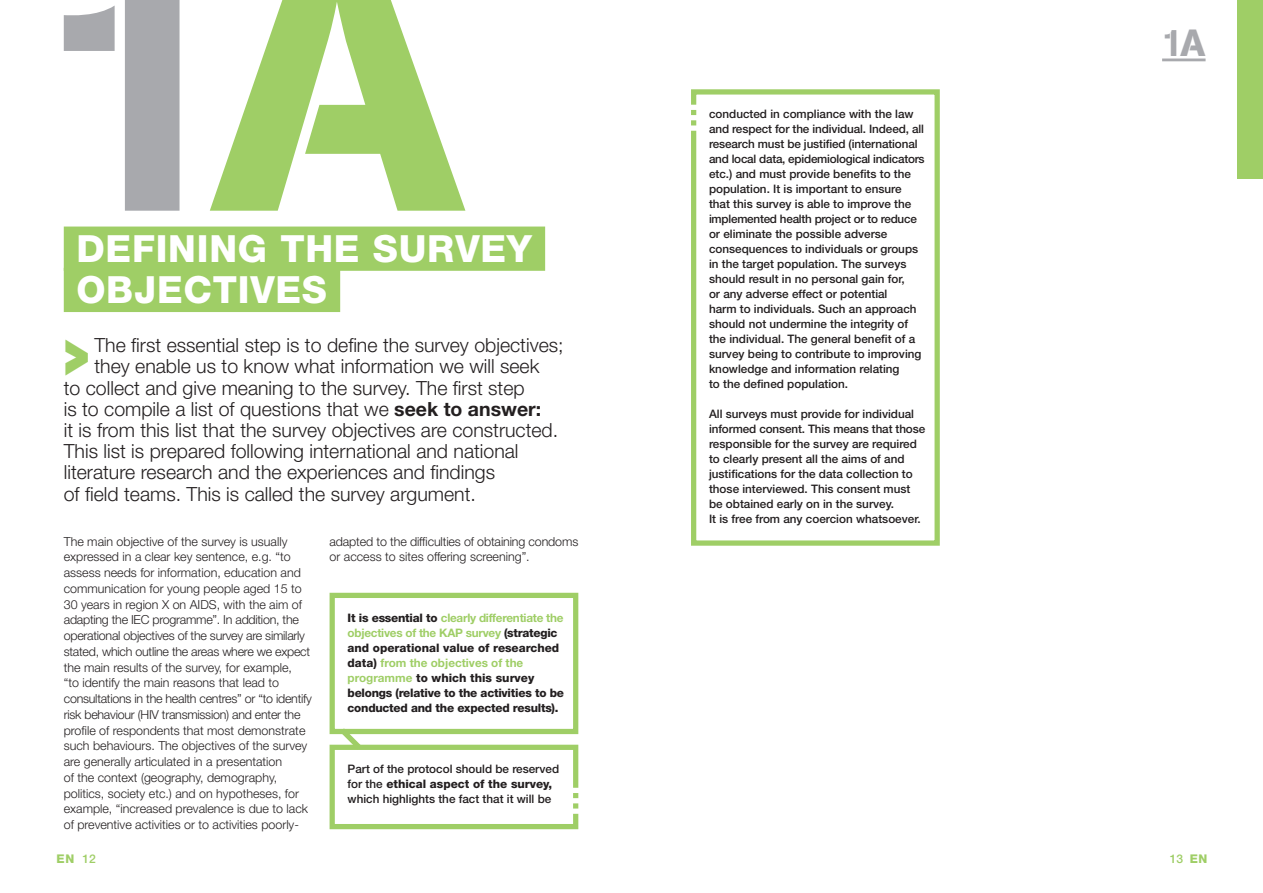
<style>
.page{position:relative;width:1263px;height:893px;background:#fff}
.page>*{position:absolute;margin:0;border:0;box-sizing:border-box;transform-origin:0 0}
.t1{font:341.25px "AG Book Stencil";color:#a8a9ad;scale:1.11 1}
.t2{font:900 49.8px "Interstate";color:#9fce66}
.t3{font:800 37.5px/41.2px "Helvetica Neue";letter-spacing:.02em;color:#fff}
.t4{font:37.5px "AG Book Stencil";color:#a8a9ad}
.t5{font:300 19.5px "Helvetica Neue";color:#231f20}
.t6{font:300 12.45px/15.8px "Helvetica Neue";color:#231f20}
.t7{font:800 12px "Helvetica Neue";color:#9fce66}
.t8{font:500 12px "Helvetica Neue";color:#9fce66}
.t9{font:500 11.7px/15px "Helvetica Neue";color:#231f20}
.t10{font:800 11.7px/15px "Helvetica Neue";letter-spacing:-.02em;color:#231f20}
.s1{font-size:379.2px;color:#9fce66}
.s2{font-weight:700}
.s3{font-weight:700;color:#9fce66}
.s4{font-weight:800}
.s5{font-weight:500}
</style>
<div class="page">
<div style="left:1237px;top:0;width:26px;height:179px;background:#9fce66"></div>
<hr style="left:1162px;top:59px;width:43px;height:2px;background:#a8a9ad">
<div style="left:64px;top:227px;width:481px;height:44px;background:#9fce66"></div>
<div style="left:64px;top:268px;width:276px;height:44px;background:#9fce66"></div>
<div style="left:691px;top:89px;width:249px;height:457px;border:5px solid #9fce66"></div>
<div style="left:330px;top:593px;width:248px;height:141px;border:5px solid #9fce66"></div>
<svg style="left:335px;top:723px;width:32px;height:22px"></svg>
<div style="left:330px;top:745px;width:248px;height:84px;border:5px solid #9fce66"></div>
<div style="left:570px;top:808px;width:13px;height:6px;background:#fff"></div>
<div style="left:569px;top:798px;width:14px;height:5px;background:#fff"></div>
<div style="left:569px;top:788px;width:13px;height:5px;background:#fff"></div>
<div style="left:687px;top:125px;width:13px;height:6px;background:#fff"></div>
<div style="left:686px;top:115px;width:14px;height:5px;background:#fff"></div>
<div style="left:686px;top:105px;width:13px;height:5px;background:#fff"></div>
<p class="t1" style="left:35px;top:-113px;width:389px">1<span class="s1">A</span></p>
<p class="t3" style="left:76px;top:228px;width:457px;text-indent:162px">g the survey objectives</p>
<p class="t2" style="left:64px;top:326px;width:27px">&gt;</p>
<p class="t5" style="left:94px;top:333px;width:471px">The first essential step is to define the survey objectives;</p>
<p class="t3" style="left:76px;top:228px;width:100px">Definin</p>
<p class="t5" style="left:94px;top:355px;width:446px">they enable us to know what information we will seek</p>
<p class="t5" style="left:64px;top:376px;width:462px">to collect and give meaning to the survey. The first step</p>
<p class="t5" style="left:64px;top:397px;width:479px">is to compile a list of questions that we <span class="s2">seek to answer:</span></p>
<p class="t5" style="left:64px;top:418px;width:496px">it is from this list that the survey objectives are constructed.</p>
<p class="t5" style="left:64px;top:439px;width:456px">This list is prepared following international and national</p>
<p class="t5" style="left:64px;top:461px;width:433px">literature research and the experiences and findings</p>
<p class="t5" style="left:64px;top:482px;width:414px">of field teams. This is called the survey argument.</p>
<p class="t6" style="left:64px;top:533px;width:250px">The main objective of the survey is usually expressed in a clear key sentence, e.g. “to assess needs for information, education and communication for young people aged 15 to 30 years in region X on AIDS, with the aim of adapting the IEC programme”. In addition, the operational objectives of the survey are similarly stated, which outline the areas where we expect the main results of the survey, for example,<br>“to identify the main reasons that lead to consultations in the health centres” or “to identify risk behaviour (HIV transmission) and enter the profile of respondents that most demonstrate such behaviours. The objectives of the survey are generally articulated in a presentation<br>of the context (geography, demography, politics, society etc.) and on hypotheses, for example, “increased prevalence is due to lack of preventive activities or to activities poorly-</p>
<p class="t6" style="left:330px;top:533px;width:250px">adapted to the difficulties of obtaining condoms or access to sites offering screening”.</p>
<p class="t10" style="left:348px;top:610px;width:218px">It is essential to <span class="s3">clearly differentiate the objectives of the KAP survey</span> (strategic and operational value of researched data) <span class="s3">from the objectives of the programme</span> to which this survey belongs (relative to the activities to be conducted and the expected results).</p>
<p class="t9" style="left:348px;top:762px;width:213px">Part of the protocol should be reserved for the <span class="s4">ethical aspect of the survey, </span>which highlights the fact that it will be</p>
<p class="t9" style="left:709px;top:106px;width:217px">conducted in compliance with the law and respect for the individual. Indeed, all research must be justified (international and local data, epidemiological indicators etc.) and must provide benefits to the population. It is important to ensure that this survey is able to improve the implemented health project or to reduce or eliminate the possible adverse consequences to individuals or groups in the target population. The surveys should result in no personal gain for,<br>or any adverse effect or potential<br>harm to individuals. Such an approach should not undermine the integrity of the individual. The general benefit of a survey being to contribute to improving knowledge and information relating<br>to the defined population.</p>
<p class="t9" style="left:709px;top:406px;width:218px">All surveys must provide for individual informed consent. This means that those responsible for the survey are required to clearly present all the aims of and justifications for the data collection to those interviewed. This consent must be obtained early on in the survey.<br>It is free from any coercion whatsoever.</p>
<p class="t4" style="left:1162px;top:21px;width:45px">1A</p>
<p class="t7" style="left:57px;top:851px;width:41px">EN <span class="s5">12</span></p>
<p class="t8" style="left:1170px;top:851px;width:39px">13 <span class="s4">EN</span></p>
</div>
